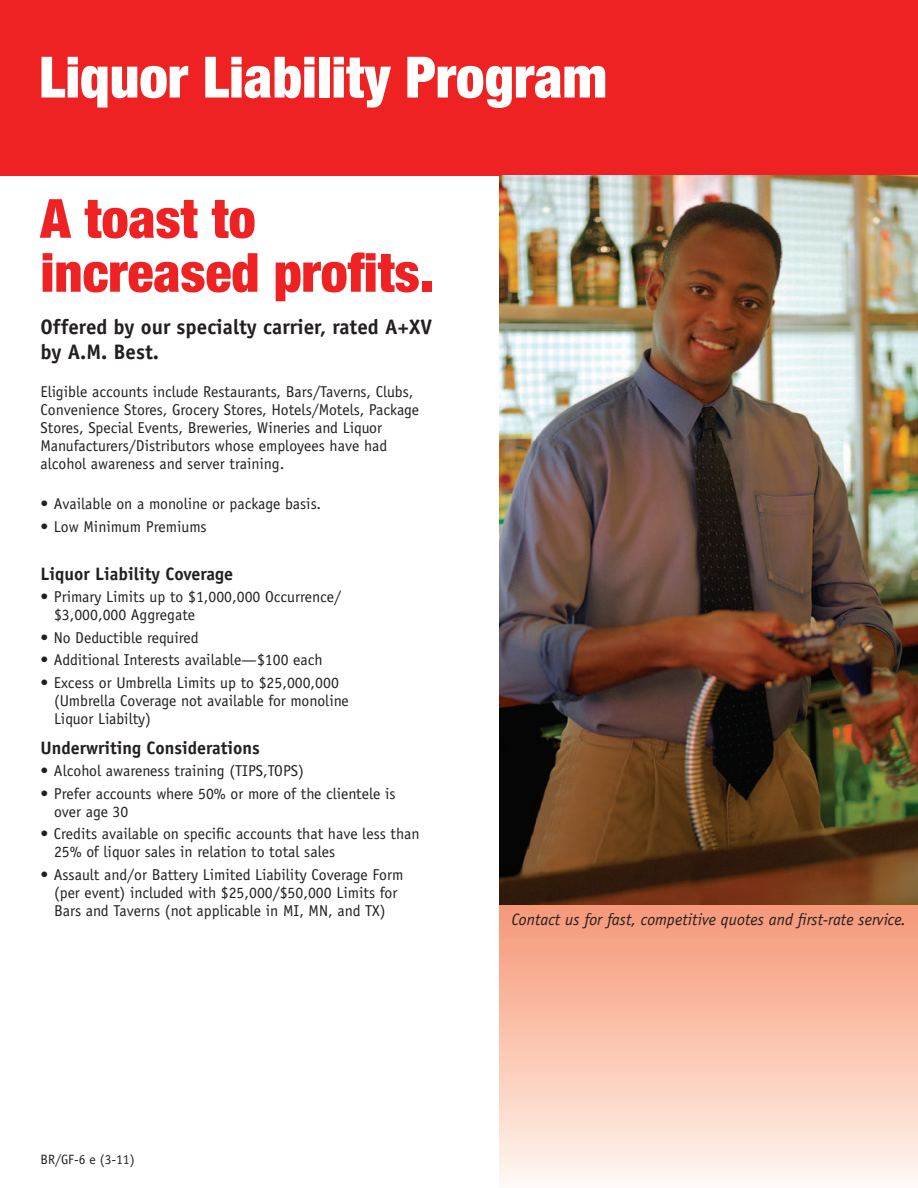
<style>
.page{position:relative;width:918px;height:1188px;background:#fff}
.page>*{position:absolute;margin:0;border:0;box-sizing:border-box;transform-origin:0 0}
.t1{font:900 condensed 57px "Helvetica Neue";color:#fff}
.insd_head{font:900 condensed 54px/54px "Helvetica Neue";color:#ee2123}
.t2{font:700 21px/25.2px "Officina Sans";color:#231f20}
.subhead{font:700 18px "Officina Sans";color:#231f20}
.t3{font:italic 16.5px "Officina Sans";color:#231f20}
.bullets{font:15.75px/18px "Officina Sans";color:#231f20}
.copy{font:15.75px/18px "Officina Sans";color:#231f20}
.t4{font:13.5px "Officina Sans";color:#231f20}
</style>
<div class="page">
<svg style="left:500px;top:905px;width:418px;height:277px;background:#fac5b1"></svg>
<div style="left:0;top:0;width:918px;height:176px;background:#ee2123"></div>
<img style="left:500px;top:176px;width:418px;height:729px">
<p class="t1" style="left:39px;top:42px;width:570px">Liquor Liability Program</p>
<p class="insd_head" style="left:40px;top:191px;width:395px">A toast to increased profits.</p>
<p class="t2" style="left:40px;top:314px;width:393px">Offered by our specialty carrier, rated A+XV by A.M. Best.</p>
<p class="copy" style="left:40px;top:383px;width:380px">Eligible accounts include Restaurants, Bars/Taverns, Clubs, Convenience Stores, Grocery Stores, Hotels/Motels, Package Stores, Special Events, Breweries, Wineries and Liquor Manufacturers/Distributors whose employees have had alcohol awareness and server training.</p>
<p class="bullets" style="left:40px;top:495px;width:282px">• Available on a monoline or package basis.</p>
<p class="bullets" style="left:40px;top:518px;width:168px">• Low Minimum Premiums</p>
<p class="subhead" style="left:40px;top:563px;width:194px">Liquor Liability Coverage</p>
<p class="bullets" style="left:54px;top:588px;width:289px;text-indent:-14px">• Primary Limits up to $1,000,000 Occurrence/ $3,000,000 Aggregate</p>
<p class="bullets" style="left:40px;top:629px;width:160px">• No Deductible required</p>
<p class="bullets" style="left:40px;top:651px;width:284px">• Additional Interests available—$100 each</p>
<p class="bullets" style="left:54px;top:674px;width:296px;text-indent:-14px">• Excess or Umbrella Limits up to $25,000,000 (Umbrella Coverage not available for monoline<br>Liquor Liabilty)</p>
<p class="subhead" style="left:40px;top:737px;width:221px">Underwriting Considerations</p>
<p class="bullets" style="left:40px;top:762px;width:265px">• Alcohol awareness training (TIPS,TOPS)</p>
<p class="bullets" style="left:54px;top:785px;width:343px;text-indent:-14px">• Prefer accounts where 50% or more of the clientele is over age 30</p>
<p class="bullets" style="left:54px;top:825px;width:367px;text-indent:-14px">• Credits available on specific accounts that have less than<br>25% of liquor sales in relation to total sales</p>
<p class="bullets" style="left:40px;top:866px;width:364px;text-align:center">• Assault and/or Battery Limited Liability Coverage Form (per event) included with $25,000/$50,000 Limits for<br>Bars and Taverns (not applicable in MI, MN, and TX)</p>
<p class="t3" style="left:512px;top:910px;width:396px">Contact us for fast, competitive quotes and first-rate service.</p>
<p class="t4" style="left:40px;top:1151px;width:96px">BR/GF-6 e (3-11)</p>
</div>
